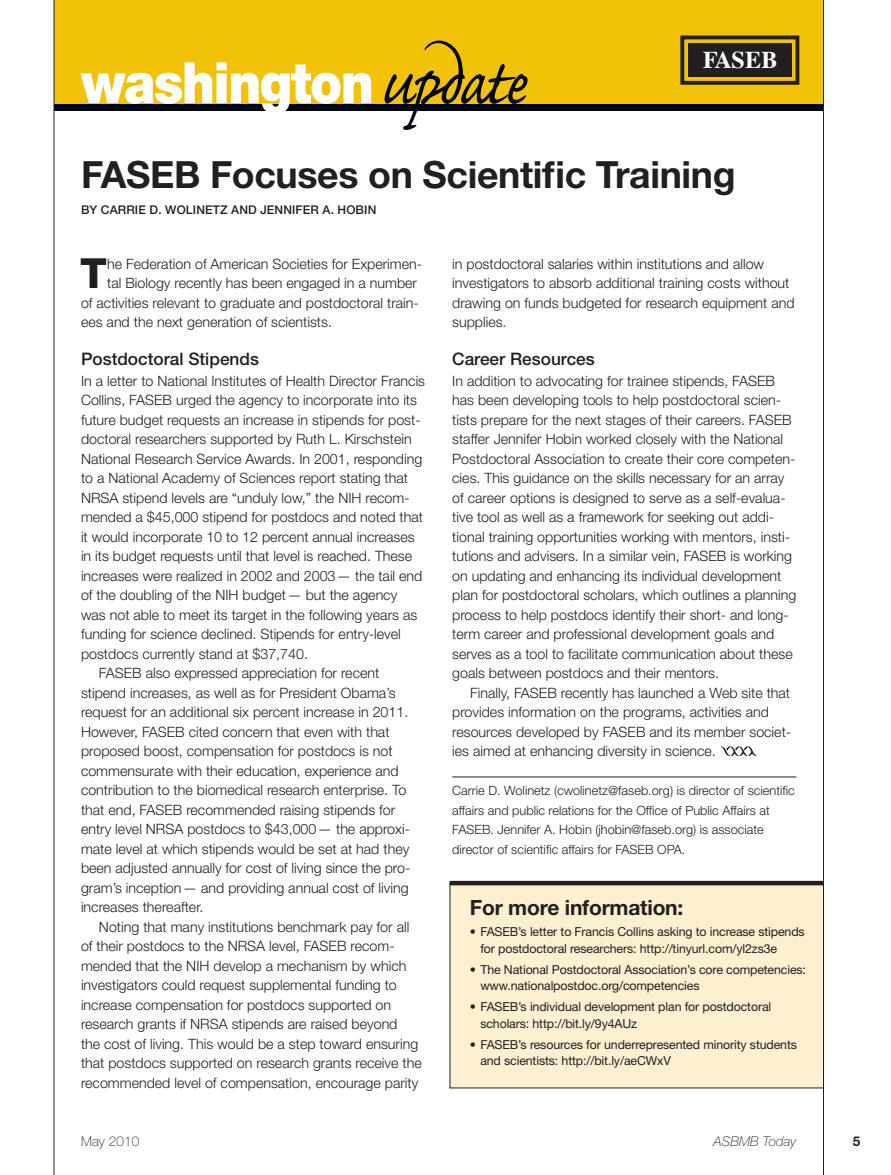
<style>
.page{position:relative;width:891px;height:1175px;background:#fff}
.page>*{position:absolute;margin:0;border:0;box-sizing:border-box;transform-origin:0 0}
.t1{font:900 57px "Helvetica Neue LT Std";letter-spacing:-.03em;color:#fff;scale:.9 1}
.t2{font:800 41.55px "Helvetica Neue LT Std";color:#231f20}
.t3{font:700 37.5px "Helvetica Neue LT Std";letter-spacing:-.01em;color:#231f20}
.t4{font:700 24px "Times";color:#fff}
.t5{font:700 21px "Helvetica Neue LT Std";letter-spacing:-.01em;color:#231f20}
.t6{font:500 17.25px "Helvetica Neue LT Std";color:#231f20}
.t7{font:300 14.25px/19.5px "Helvetica Neue LT Std";color:#231f20}
.t8{font:italic 100 13.5px "Helvetica Neue LT Std";letter-spacing:.01em;color:#231f20}
.t9{font:100 13.5px "Helvetica Neue LT Std";letter-spacing:.01em;color:#231f20}
.t10{font:700 13.5px "Helvetica Neue LT Std";color:#231f20}
.t11{font:300 12.75px/19.5px "Helvetica Neue LT Std";color:#231f20}
.t12{font:12.3px/16.5px "Helvetica Neue LT Std";letter-spacing:-.01em;color:#231f20}
.t13{font:500 12px "Helvetica Neue LT Std";letter-spacing:.01em;color:#231f20}
.s1{font-family:"Caflisch Script Pro";font-weight:400;font-size:82.5px;color:#010614}
</style>
<div class="page">
<hr style="left:452px;top:776px;width:344px;height:1px;background:#231f20">
<svg style="left:720px;top:746px;width:37px;height:10px"></svg>
<div style="left:450px;top:880px;width:374px;height:5px;background:#231f20"></div>
<div style="left:449px;top:882px;width:374px;height:206px;background:#fcf0d0"></div>
<div style="left:54px;top:0;width:770px;height:111px;background:#010614"></div>
<div style="left:54px;top:0;width:770px;height:103px;background:#f2c209"></div>
<div style="left:688px;top:43px;width:104px;height:34px;background:#231f20"></div>
<div style="left:680px;top:35px;width:119px;height:50px;border:4px solid #231f20"></div>
<hr style="left:54px;top:0;width:1px;height:1174px;background:#231f20">
<hr style="left:823px;top:0;width:1px;height:1174px;background:#231f20">
<h1 class="t1" style="left:81px;top:49px;width:498px">washington <span class="s1">update</span></h1>
<h3 class="t4" style="left:703px;top:37px;width:76px">FASEB</h3>
<h3 class="t3" style="left:81px;top:152px;width:656px">FASEB Focuses on Scientific Training</h3>
<p class="t13" style="left:81px;top:202px;width:297px">BY CARRIE D. WOLINETZ AND JENNIFER A. HOBIN</p>
<h2 class="t2" style="left:80px;top:248px;width:28px">T</h2>
<p class="t7" style="left:107px;top:253px;width:316px">he Federation of American Societies for Experimen-</p>
<p class="t7" style="left:107px;top:273px;width:311px">tal Biology recently has been engaged in a number</p>
<p class="t7" style="left:81px;top:292px;width:339px">of activities relevant to graduate and postdoctoral train-</p>
<p class="t7" style="left:81px;top:312px;width:252px">ees and the next generation of scientists.</p>
<p class="t6" style="left:81px;top:348px;width:179px">Postdoctoral Stipends</p>
<p class="t7" style="left:81px;top:370px;width:346px">In a letter to National Institutes of Health Director Francis</p>
<p class="t7" style="left:81px;top:390px;width:338px">Collins, FASEB urged the agency to incorporate into its</p>
<p class="t7" style="left:81px;top:409px;width:341px">future budget requests an increase in stipends for post-</p>
<p class="t7" style="left:81px;top:429px;width:332px">doctoral researchers supported by Ruth L. Kirschstein</p>
<p class="t7" style="left:81px;top:448px;width:343px">National Research Service Awards. In 2001, responding</p>
<p class="t7" style="left:81px;top:468px;width:329px">to a National Academy of Sciences report stating that</p>
<p class="t7" style="left:81px;top:487px;width:330px">NRSA stipend levels are “unduly low,” the NIH recom-</p>
<p class="t7" style="left:81px;top:507px;width:344px">mended a $45,000 stipend for postdocs and noted that</p>
<p class="t7" style="left:81px;top:526px;width:335px">it would incorporate 10 to 12 percent annual increases</p>
<p class="t7" style="left:81px;top:546px;width:333px">in its budget requests until that level is reached. These</p>
<p class="t7" style="left:81px;top:565px;width:343px">increases were realized in 2002 and 2003— the tail end</p>
<p class="t7" style="left:81px;top:585px;width:318px">of the doubling of the NIH budget— but the agency</p>
<p class="t7" style="left:81px;top:604px;width:338px">was not able to meet its target in the following years as</p>
<p class="t7" style="left:81px;top:624px;width:321px">funding for science declined. Stipends for entry-level</p>
<p class="t7" style="left:81px;top:643px;width:229px">postdocs currently stand at $37,740.</p>
<p class="t7" style="left:99px;top:663px;width:282px">FASEB also expressed appreciation for recent</p>
<p class="t7" style="left:81px;top:682px;width:316px">stipend increases, as well as for President Obama’s</p>
<p class="t7" style="left:81px;top:702px;width:329px">request for an additional six percent increase in 2011.</p>
<p class="t7" style="left:81px;top:721px;width:310px">However, FASEB cited concern that even with that</p>
<p class="t7" style="left:81px;top:741px;width:313px">proposed boost, compensation for postdocs is not</p>
<p class="t7" style="left:81px;top:760px;width:319px">commensurate with their education, experience and</p>
<p class="t7" style="left:81px;top:780px;width:327px">contribution to the biomedical research enterprise. To</p>
<p class="t7" style="left:81px;top:799px;width:316px">that end, FASEB recommended raising stipends for</p>
<p class="t7" style="left:81px;top:819px;width:331px">entry level NRSA postdocs to $43,000— the approxi-</p>
<p class="t7" style="left:81px;top:838px;width:330px">mate level at which stipends would be set at had they</p>
<p class="t7" style="left:81px;top:858px;width:331px">been adjusted annually for cost of living since the pro-</p>
<p class="t7" style="left:81px;top:877px;width:329px">gram’s inception— and providing annual cost of living</p>
<p class="t7" style="left:81px;top:897px;width:124px">increases thereafter.</p>
<p class="t7" style="left:99px;top:916px;width:312px">Noting that many institutions benchmark pay for all</p>
<p class="t7" style="left:81px;top:936px;width:315px">of their postdocs to the NRSA level, FASEB recom-</p>
<p class="t7" style="left:81px;top:955px;width:327px">mended that the NIH develop a mechanism by which</p>
<p class="t7" style="left:81px;top:975px;width:317px">investigators could request supplemental funding to</p>
<p class="t7" style="left:81px;top:994px;width:312px">increase compensation for postdocs supported on</p>
<p class="t7" style="left:81px;top:1014px;width:318px">research grants if NRSA stipends are raised beyond</p>
<p class="t7" style="left:81px;top:1033px;width:339px">the cost of living. This would be a step toward ensuring</p>
<p class="t7" style="left:81px;top:1053px;width:342px">that postdocs supported on research grants receive the</p>
<p class="t7" style="left:81px;top:1072px;width:339px">recommended level of compensation, encourage parity</p>
<p class="t7" style="left:452px;top:253px;width:344px">in postdoctoral salaries within institutions and allow investigators to absorb additional training costs without drawing on funds budgeted for research equipment and supplies.</p>
<p class="t6" style="left:452px;top:348px;width:144px">Career Resources</p>
<p class="t7" style="left:452px;top:370px;width:346px">In addition to advocating for trainee stipends, FASEB has been developing tools to help postdoctoral scien&shy;tists prepare for the next stages of their careers. FASEB staffer Jennifer Hobin worked closely with the National Postdoctoral Association to create their core competen&shy;cies. This guidance on the skills necessary for an array of career options is designed to serve as a self-evalua&shy;tive tool as well as a framework for seeking out addi&shy;tional training opportunities working with mentors, insti&shy;tutions and advisers. In a similar vein, FASEB is working on updating and enhancing its individual development plan for postdoctoral scholars, which outlines a planning process to help postdocs identify their short- and long&shy;term career and professional development goals and serves as a tool to facilitate communication about these goals between postdocs and their mentors.</p>
<p class="t7" style="left:452px;top:682px;width:340px;text-indent:18px">Finally, FASEB recently has launched a Web site that provides information on the programs, activities and resources developed by FASEB and its member societ&shy;ies aimed at enhancing diversity in science.</p>
<p class="t11" style="left:452px;top:780px;width:344px">Carrie D. Wolinetz (cwolinetz@faseb.org) is director of scientific affairs and public relations for the Office of Public Affairs at FASEB. Jennifer A. Hobin (jhobin@faseb.org) is associate director of scientific affairs for FASEB OPA.</p>
<h3 class="t5" style="left:470px;top:895px;width:215px">For more information:</h3>
<p class="t12" style="left:480px;top:923px;width:326px;text-indent:-10px">• FASEB’s letter to Francis Collins asking to increase stipends for postdoctoral researchers: http://tinyurl.com/yl2zs3e</p>
<p class="t12" style="left:480px;top:961px;width:327px;text-indent:-10px">• The National Postdoctoral Association’s core competencies: www.nationalpostdoc.org/competencies</p>
<p class="t12" style="left:480px;top:998px;width:292px;text-indent:-10px">• FASEB’s individual development plan for postdoctoral scholars: http://bit.ly/9y4AUz</p>
<p class="t12" style="left:480px;top:1036px;width:318px;text-indent:-10px">• FASEB’s resources for underrepresented minority students and scientists: http://bit.ly/aeCWxV</p>
<p class="t9" style="left:81px;top:1133px;width:60px">May 2010</p>
<p class="t8" style="left:713px;top:1133px;width:84px">ASBMB Today</p>
<p class="t10" style="left:853px;top:1132px;width:9px">5</p>
</div>
